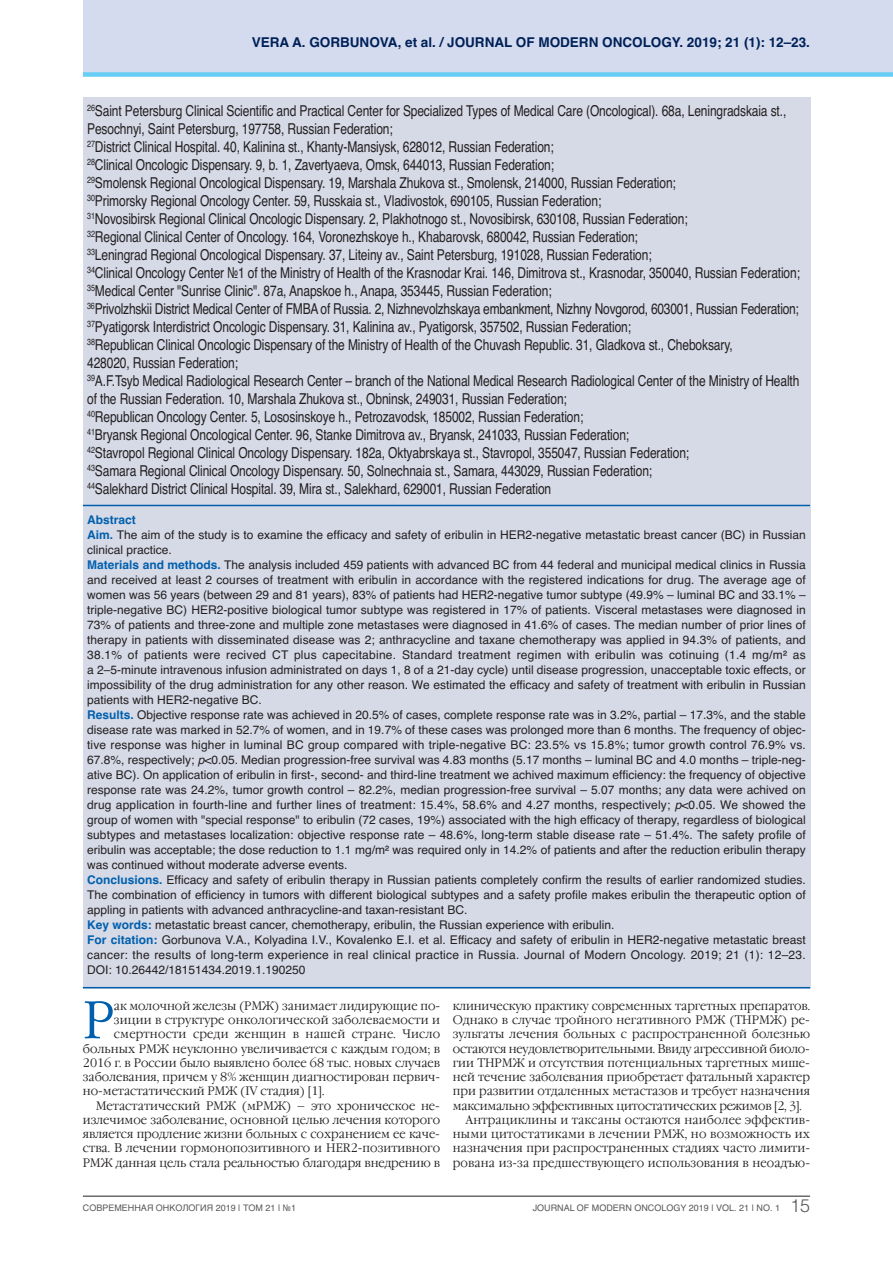
<style>
.page{position:relative;width:893px;height:1263px;background:#fff}
.page>*{position:absolute;margin:0;border:0;box-sizing:border-box;transform-origin:0 0}
.t1{font:300 53.1px "Garamond C";color:#0160ae;scale:.95 1}
.t2{font:15px/18px "Helvetica";letter-spacing:-.01em;color:#231f20;scale:.8 1}
.t3{font:700 13.5px "Helvetica";color:#002158}
.t4{font:300 12.3px "Garamond C";color:#231f20;scale:.95 1}
.t5{font:300 12.3px "Garamond C";letter-spacing:.02em;color:#231f20;scale:.95 1}
.t6{font:12px/15px "Helvetica";color:#231f20}
.t7{font:9px "Helvetica";color:#57585a}
.s1{font-weight:700;color:#0160ae}
.s2{font-style:italic}
.s3{font-weight:300;font-size:18px}
</style>
<div class="page">
<div style="left:83px;top:97px;width:727px;height:891px;background:#d6dae7"></div>
<div style="left:83px;top:0;width:810px;height:74px;background:#d4dbee"></div>
<hr style="left:83px;top:1196px;width:727px;height:1px;background:#231f20">
<div style="left:83px;top:72px;width:810px;height:5px;background:#67cef5"></div>
<hr style="left:83px;top:505px;width:727px;height:1px;background:#0160ae">
<hr style="left:83px;top:987px;width:727px;height:1px;background:#0160ae">
<p class="t3" style="left:252px;top:32px;width:560px">VERA A. GORBUNOVA, et al. / JOURNAL OF MODERN ONCOLOGY. 2019; 21 (1): 12–23.</p>
<p class="t2" style="left:87px;top:102px;width:893px"><sup>26</sup>Saint Petersburg Clinical Scientific and Practical Center for Specialized Types of Medical Care (Oncological). 68a, Leningradskaia st., Pesochnyi, Saint Petersburg, 197758, Russian Federation;<br><sup>27</sup>District Clinical Hospital. 40, Kalinina st., Khanty-Mansiysk, 628012, Russian Federation;<br><sup>28</sup>Clinical Oncologic Dispensary. 9, b. 1, Zavertyaeva, Omsk, 644013, Russian Federation;<br><sup>29</sup>Smolensk Regional Oncological Dispensary. 19, Marshala Zhukova st., Smolensk, 214000, Russian Federation;<br><sup>30</sup>Primorsky Regional Oncology Center. 59, Russkaia st., Vladivostok, 690105, Russian Federation;<br><sup>31</sup>Novosibirsk Regional Clinical Oncologic Dispensary. 2, Plakhotnogo st., Novosibirsk, 630108, Russian Federation;<br><sup>32</sup>Regional Clinical Center of Oncology. 164, Voronezhskoye h., Khabarovsk, 680042, Russian Federation;<br><sup>33</sup>Leningrad Regional Oncological Dispensary. 37, Liteiny av., Saint Petersburg, 191028, Russian Federation;<br><sup>34</sup>Clinical Oncology Center №1 of the Ministry of Health of the Krasnodar Krai. 146, Dimitrova st., Krasnodar, 350040, Russian Federation; <sup>35</sup>Medical Center "Sunrise Clinic". 87a, Anapskoe h., Anapa, 353445, Russian Federation;<br><sup>36</sup>Privolzhskii District Medical Center of FMBA of Russia. 2, Nizhnevolzhskaya embankment, Nizhny Novgorod, 603001, Russian Federation; <sup>37</sup>Pyatigorsk Interdistrict Oncologic Dispensary. 31, Kalinina av., Pyatigorsk, 357502, Russian Federation;<br><sup>38</sup>Republican Clinical Oncologic Dispensary of the Ministry of Health of the Chuvash Republic. 31, Gladkova st., Cheboksary,<br>428020, Russian Federation;<br><sup>39</sup>A.F.Tsyb Medical Radiological Research Center – branch of the National Medical Research Radiological Center of the Ministry of Health of the Russian Federation. 10, Marshala Zhukova st., Obninsk, 249031, Russian Federation;<br><sup>40</sup>Republican Oncology Center. 5, Lososinskoye h., Petrozavodsk, 185002, Russian Federation;<br><sup>41</sup>Bryansk Regional Oncological Center. 96, Stanke Dimitrova av., Bryansk, 241033, Russian Federation;<br><sup>42</sup>Stavropol Regional Clinical Oncology Dispensary. 182a, Oktyabrskaya st., Stavropol, 355047, Russian Federation;<br><sup>43</sup>Samara Regional Clinical Oncology Dispensary. 50, Solnechnaia st., Samara, 443029, Russian Federation;<br><sup>44</sup>Salekhard District Clinical Hospital. 39, Mira st., Salekhard, 629001, Russian Federation</p>
<p class="t6" style="left:87px;top:513px;width:720px"><span class="s1">Abstract<br>Aim.</span> The aim of the study is to examine the efficacy and safety of eribulin in HER2-negative metastatic breast cancer (BC) in Russian clinical practice.<br><span class="s1">Materials and methods.</span> The analysis included 459 patients with advanced BC from 44 federal and municipal medical clinics in Russia and received at least 2 courses of treatment with eribulin in accordance with the registered indications for drug. The average age of women was 56 years (between 29 and 81 years), 83% of patients had HER2-negative tumor subtype (49.9% – luminal BC and 33.1% – triple-negative BC) HER2-positive biological tumor subtype was registered in 17% of patients. Visceral metastases were diagnosed in 73% of patients and three-zone and multiple zone metastases were diagnosed in 41.6% of cases. The median number of prior lines of therapy in patients with disseminated disease was 2; anthracycline and taxane chemotherapy was applied in 94.3% of patients, and 38.1% of patients were recived CT plus capecitabine. Standard treatment regimen with eribulin was cotinuing (1.4 mg/m² as a 2–5-minute intravenous infusion administrated on days 1, 8 of a 21-day cycle) until disease progression, unacceptable toxic effects, or impossibility of the drug administration for any other reason. We estimated the efficacy and safety of treatment with eribulin in Russian patients with HER2-negative BC.<br><span class="s1">Results.</span> Objective response rate was achieved in 20.5% of cases, complete response rate was in 3.2%, partial – 17.3%, and the stable disease rate was marked in 52.7% of women, and in 19.7% of these cases was prolonged more than 6 months. The frequency of objec&shy;tive response was higher in luminal BC group compared with triple-negative BC: 23.5% vs 15.8%; tumor growth control 76.9% vs.<br>67.8%, respectively; <span class="s2">p</span>&lt;0.05. Median progression-free survival was 4.83 months (5.17 months – luminal BC and 4.0 months – triple-neg&shy;ative BC). On application of eribulin in first-, second- and third-line treatment we achived maximum efficiency: the frequency of objective response rate was 24.2%, tumor growth control – 82.2%, median progression-free survival – 5.07 months; any data were achived on drug application in fourth-line and further lines of treatment: 15.4%, 58.6% and 4.27 months, respectively; <span class="s2">p</span>&lt;0.05. We showed the group of women with "special response" to eribulin (72 cases, 19%) associated with the high efficacy of therapy, regardless of biological subtypes and metastases localization: objective response rate – 48.6%, long-term stable disease rate – 51.4%. The safety profile of eribulin was acceptable; the dose reduction to 1.1 mg/m² was required only in 14.2% of patients and after the reduction eribulin therapy was continued without moderate adverse events.<br><span class="s1">Conclusions.</span> Efficacy and safety of eribulin therapy in Russian patients completely confirm the results of earlier randomized studies.<br>The combination of efficiency in tumors with different biological subtypes and a safety profile makes eribulin the therapeutic option of appling in patients with advanced anthracycline-and taxan-resistant BC.<br><span class="s1">Key words:</span> metastatic breast cancer, chemotherapy, eribulin, the Russian experience with eribulin.<br><span class="s1">For citation:</span> Gorbunova V.A., Kolyadina I.V., Kovalenko E.I. et al. Efficacy and safety of eribulin in HER2-negative metastatic breast cancer: the results of long-term experience in real clinical practice in Russia. Journal of Modern Oncology. 2019; 21 (1): 12–23.<br>DOI: 10.26442/18151434.2019.1.190250</p>
<h1 class="t1" style="left:83px;top:991px;width:34px">Р</h1>
<p class="t4" style="left:114px;top:999px;width:345px">ак молочной железы (РМЖ) занимает лидирующие по-</p>
<p class="t4" style="left:114px;top:1013px;width:345px">зиции в структуре онкологической заболеваемости и</p>
<p class="t5" style="left:114px;top:1027px;width:345px">смертности среди женщин в нашей стране. Число</p>
<p class="t4" style="left:83px;top:1042px;width:377px">больных РМЖ неуклонно увеличивается с каждым годом; в</p>
<p class="t4" style="left:83px;top:1056px;width:377px">2016 г. в России было выявлено более 68 тыс. новых случаев</p>
<p class="t4" style="left:83px;top:1070px;width:377px">заболевания, причем у 8% женщин диагностирован первич-</p>
<p class="t4" style="left:83px;top:1084px;width:256px">но-метастатический РМЖ (IV стадия) [1].</p>
<p class="t4" style="left:96px;top:1099px;width:364px">Метастатический РМЖ (мРМЖ) – это хроническое не-</p>
<p class="t4" style="left:83px;top:1113px;width:377px">излечимое заболевание, основной целью лечения которого</p>
<p class="t4" style="left:83px;top:1127px;width:377px">является продление жизни больных с сохранением ее каче-</p>
<p class="t4" style="left:83px;top:1141px;width:377px">ства. В лечении гормонопозитивного и HER2-позитивного</p>
<p class="t4" style="left:83px;top:1156px;width:377px">РМЖ данная цель стала реальностью благодаря внедрению в</p>
<p class="t4" style="left:453px;top:999px;width:377px">клиническую практику современных таргетных препаратов.</p>
<p class="t4" style="left:453px;top:1013px;width:377px">Однако в случае тройного негативного РМЖ (ТНРМЖ) ре-</p>
<p class="t4" style="left:453px;top:1027px;width:377px">зультаты лечения больных с распространенной болезнью</p>
<p class="t4" style="left:453px;top:1042px;width:377px">остаются неудовлетворительными. Ввиду агрессивной биоло-</p>
<p class="t4" style="left:453px;top:1056px;width:377px">гии ТНРМЖ и отсутствия потенциальных таргетных мише-</p>
<p class="t4" style="left:453px;top:1070px;width:377px">ней течение заболевания приобретает фатальный характер</p>
<p class="t4" style="left:453px;top:1084px;width:377px">при развитии отдаленных метастазов и требует назначения</p>
<p class="t4" style="left:453px;top:1099px;width:369px">максимально эффективных цитостатических режимов [2, 3].</p>
<p class="t4" style="left:466px;top:1113px;width:364px">Антрациклины и таксаны остаются наиболее эффектив-</p>
<p class="t5" style="left:453px;top:1127px;width:377px">ными цитостатиками в лечении РМЖ, но возможность их</p>
<p class="t4" style="left:453px;top:1141px;width:377px">назначения при распространенных стадиях часто лимити-</p>
<p class="t4" style="left:453px;top:1156px;width:377px">рована из-за предшествующего использования в неоадъю-</p>
<p class="t7" style="left:83px;top:1200px;width:215px">СОВРЕМЕННАЯ ОНКОЛОГИЯ 2019 | ТОМ 21 | №1</p>
<p class="t7" style="left:533px;top:1200px;width:279px">JOURNAL OF MODERN ONCOLOGY 2019 | VOL. 21 | NO. 1 <span class="s3">15</span></p>
</div>
